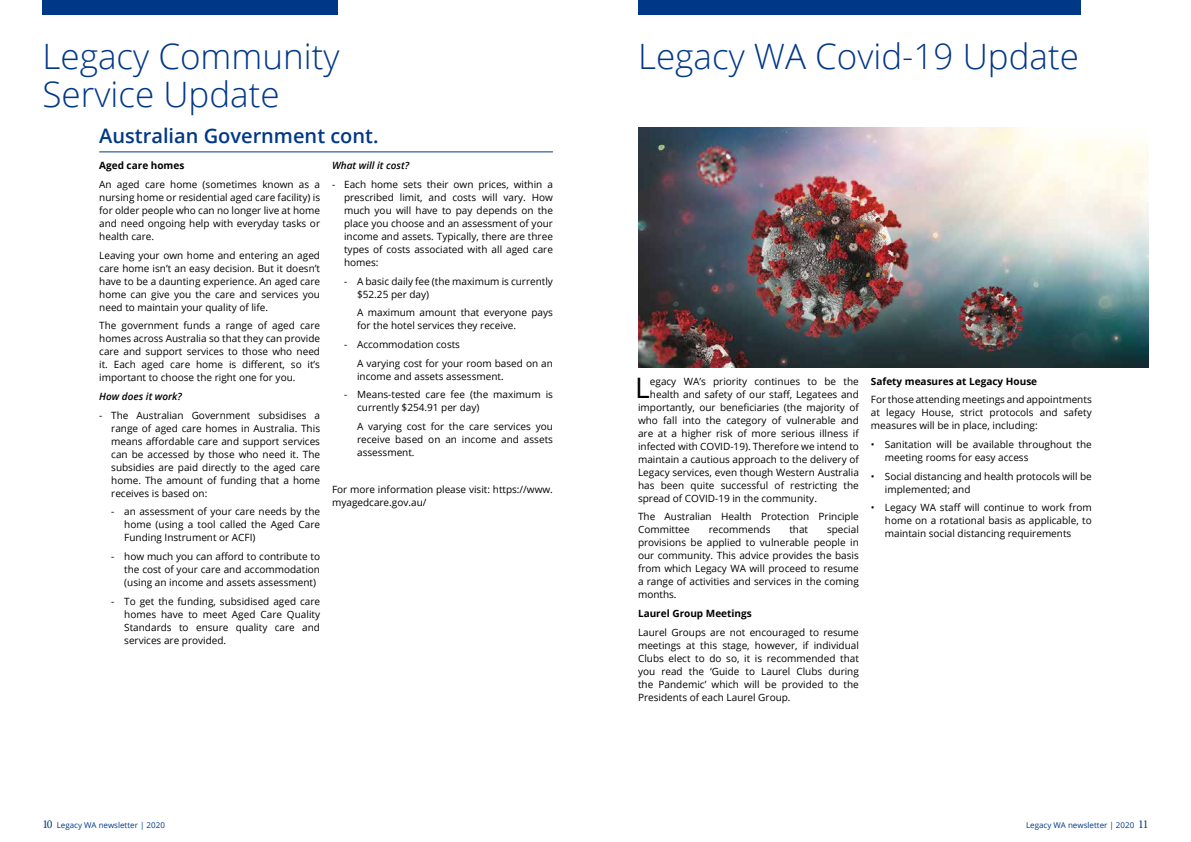
<style>
.page{position:relative;width:1191px;height:842px;background:#fff}
.page>*{position:absolute;margin:0;border:0;box-sizing:border-box;transform-origin:0 0}
.t1{font:300 35px/38px "Open Sans";color:#003888}
.t2{font:28.2px "Open Sans";color:#000}
.t3{font:600 20px "Open Sans";color:#003888}
.t4{font:10px/13px "Open Sans";color:#000;text-align:justify}
.t5{font:700 10px "Open Sans";color:#000}
.t6{font:italic 600 10px "Open Sans";color:#000}
.t7{font:8px "Open Sans";color:#003888}
.s1{font-family:"Minion Pro";font-size:12px}
</style>
<div class="page">
<hr style="left:99px;top:151px;width:454px;height:1px;background:#003888">
<div style="left:43px;top:0;width:295px;height:14px;background:#003888"></div>
<div style="left:638px;top:0;width:442px;height:14px;background:#003888"></div>
<img style="left:638px;top:128px;width:510px;height:239px">
<h1 class="t1" style="left:43px;top:37px;width:298px">Legacy Community<br>Service Update</h1>
<h1 class="t1" style="left:638px;top:37px;width:442px">Legacy WA Covid-19 Update</h1>
<h3 class="t3" style="left:99px;top:122px;width:281px">Australian Government cont.</h3>
<p class="t5" style="left:99px;top:159px;width:87px">Aged care homes</p>
<p class="t4" style="left:99px;top:178px;width:222px">An aged care home (sometimes known as a nursing home or residential aged care facility) is for older people who can no longer live at home and need ongoing help with everyday tasks or health care.</p>
<p class="t4" style="left:99px;top:248px;width:222px">Leaving your own home and entering an aged care home isn’t an easy decision. But it doesn’t have to be a daunting experience. An aged care home can give you the care and services you need to maintain your quality of life.</p>
<p class="t4" style="left:99px;top:319px;width:222px">The government funds a range of aged care homes across Australia so that they can provide care and support services to those who need it. Each aged care home is different, so it’s important to choose the right one for you.</p>
<p class="t6" style="left:99px;top:389px;width:84px">How does it work?</p>
<p class="t4" style="left:111px;top:408px;width:210px;text-indent:-12px">- The Australian Government subsidises a range of aged care homes in Australia. This means affordable care and support services can be accessed by those who need it. The subsidies are paid directly to the aged care home. The amount of funding that a home receives is based on:</p>
<p class="t4" style="left:124px;top:505px;width:197px;text-indent:-13px">- an assessment of your care needs by the home (using a tool called the Aged Care Funding Instrument or ACFI)</p>
<p class="t4" style="left:124px;top:550px;width:197px;text-indent:-13px">- how much you can afford to contribute to the cost of your care and accommodation (using an income and assets assessment)</p>
<p class="t4" style="left:124px;top:594px;width:197px;text-indent:-13px">- To get the funding, subsidised aged care homes have to meet Aged Care Quality Standards to ensure quality care and services are provided.</p>
<p class="t6" style="left:332px;top:159px;width:79px">What will it cost?</p>
<p class="t4" style="left:344px;top:178px;width:210px;text-indent:-12px">- Each home sets their own prices, within a prescribed limit, and costs will vary. How much you will have to pay depends on the place you choose and an assessment of your income and assets. Typically, there are three types of costs associated with all aged care homes:</p>
<p class="t4" style="left:357px;top:274px;width:197px;text-indent:-13px">- A basic daily fee (the maximum is currently $52.25 per day)</p>
<p class="t4" style="left:357px;top:306px;width:197px">A maximum amount that everyone pays for the hotel services they receive.</p>
<p class="t4" style="left:357px;top:335px;width:197px;line-height:18.7px;text-indent:-13px">- Accommodation costs<br>A varying cost for your room based on an</p>
<p class="t4" style="left:357px;top:369px;width:148px">income and assets assessment.</p>
<p class="t4" style="left:357px;top:388px;width:197px;text-indent:-13px">- Means-tested care fee (the maximum is currently $254.91 per day)</p>
<p class="t4" style="left:357px;top:420px;width:197px">A varying cost for the care services you receive based on an income and assets assessment.</p>
<p class="t4" style="left:332px;top:483px;width:222px">For more information please visit: https://www. myagedcare.gov.au/</p>
<h2 class="t2" style="left:635px;top:368px;width:16px">L</h2>
<p class="t4" style="left:650px;top:374px;width:210px">egacy WA’s priority continues to be the</p>
<p class="t4" style="left:650px;top:387px;width:210px">health and safety of our staff, Legatees and</p>
<p class="t4" style="left:638px;top:400px;width:222px">importantly, our beneficiaries (the majority of</p>
<p class="t4" style="left:638px;top:413px;width:222px">who fall into the category of vulnerable and</p>
<p class="t4" style="left:638px;top:426px;width:222px">are at a higher risk of more serious illness if</p>
<p class="t4" style="left:638px;top:439px;width:222px">infected with COVID-19). Therefore we intend to</p>
<p class="t4" style="left:638px;top:452px;width:222px">maintain a cautious approach to the delivery of</p>
<p class="t4" style="left:638px;top:465px;width:222px">Legacy services, even though Western Australia</p>
<p class="t4" style="left:638px;top:478px;width:222px">has been quite successful of restricting the</p>
<p class="t4" style="left:638px;top:491px;width:180px">spread of COVID-19 in the community.</p>
<p class="t4" style="left:638px;top:510px;width:222px">The Australian Health Protection Principle<br>Committee</p>
<p class="t4" style="left:638px;top:523px;width:222px;text-indent:189px">special provisions be applied to vulnerable people in our community. This advice provides the basis from which Legacy WA will proceed to resume a range of activities and services in the coming months.</p>
<p class="t5" style="left:638px;top:606px;width:115px">Laurel Group Meetings</p>
<p class="t4" style="left:638px;top:625px;width:222px">Laurel Groups are not encouraged to resume meetings at this stage, however, if individual Clubs elect to do so, it is recommended that you read the ‘Guide to Laurel Clubs during the Pandemic’ which will be provided to the Presidents of each Laurel Group.</p>
<p class="t4" style="left:708px;top:523px;width:63px">recommends</p>
<p class="t4" style="left:789px;top:523px;width:20px">that</p>
<p class="t5" style="left:871px;top:374px;width:168px">Safety measures at Legacy House</p>
<p class="t4" style="left:871px;top:393px;width:222px">For those attending meetings and appointments at legacy House, strict protocols and safety measures will be in place, including:</p>
<p class="t4" style="left:885px;top:438px;width:208px;text-indent:-14px">• Sanitation will be available throughout the meeting rooms for easy access</p>
<p class="t4" style="left:885px;top:469px;width:208px;text-indent:-14px">• Social distancing and health protocols will be implemented; and</p>
<p class="t4" style="left:885px;top:501px;width:208px;text-indent:-14px">• Legacy WA staff will continue to work from home on a rotational basis as applicable, to maintain social distancing requirements</p>
<p class="t7" style="left:43px;top:820px;width:124px"><span class="s1">10</span> Legacy WA newsletter | 2020</p>
<p class="t7" style="left:1026px;top:820px;width:124px">Legacy WA newsletter | 2020 <span class="s1">11</span></p>
</div>
